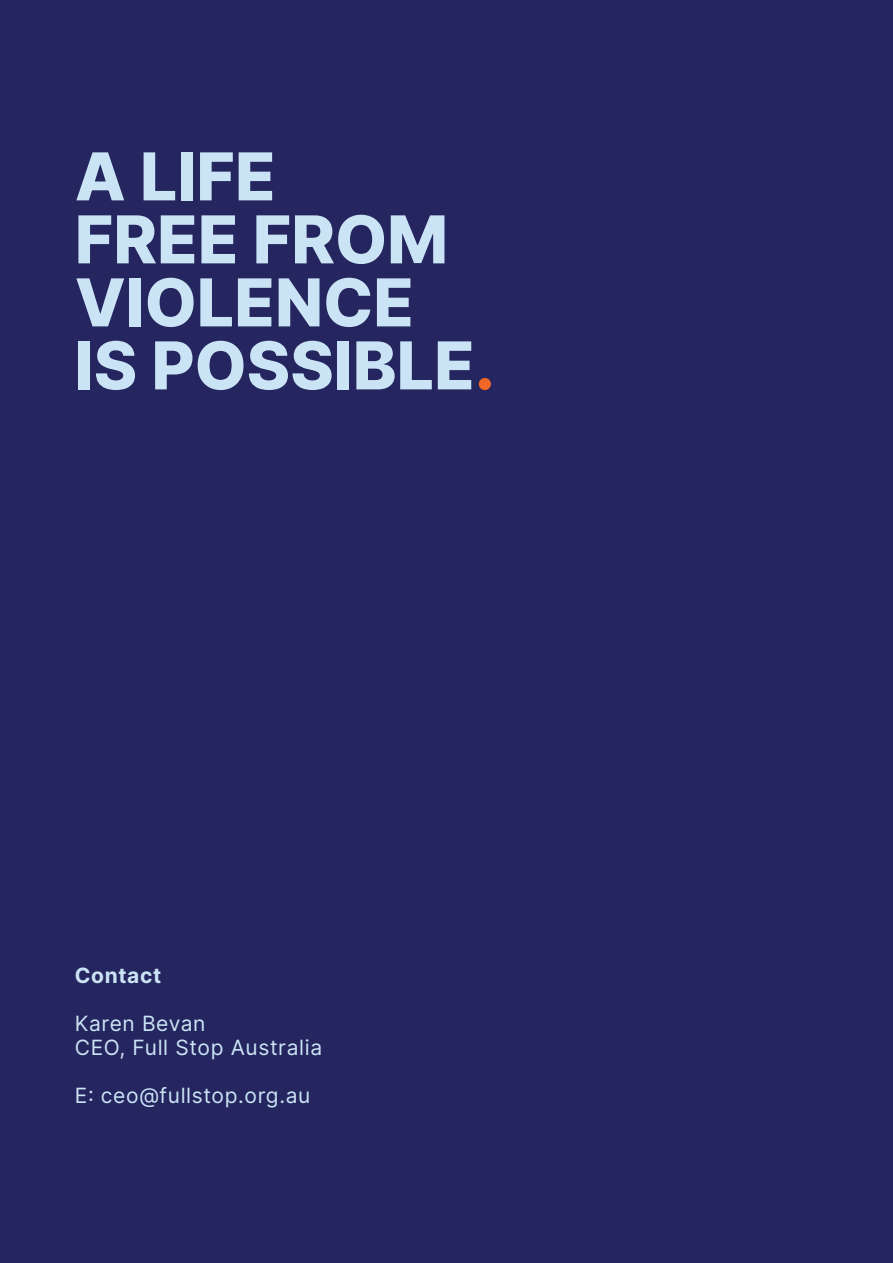
<style>
.page{position:relative;width:893px;height:1263px;background:#25265f}
.page>*{position:absolute;margin:0;border:0;box-sizing:border-box;transform-origin:0 0}
.t1{font:800 66px/63px "Inter";color:#cbe4f5}
.t2{font:21px "Inter";letter-spacing:.03em;color:#cbe4f5}
.t3{font:700 21px "Inter";letter-spacing:.03em;color:#cbe4f5}
.s1{color:#f26628}
</style>
<div class="page">
<p class="t1" style="left:75px;top:143px;width:422px">A LIFE<br>FREE FROM<br>VIOLENCE<br>IS POSSIBLE<span class="s1">.</span></p>
<p class="t3" style="left:75px;top:959px;width:88px">Contact</p>
<p class="t2" style="left:75px;top:1008px;width:132px">Karen Bevan</p>
<p class="t2" style="left:75px;top:1032px;width:249px">CEO, Full Stop Australia</p>
<p class="t2" style="left:75px;top:1080px;width:237px">E: ceo@fullstop.org.au</p>
</div>
